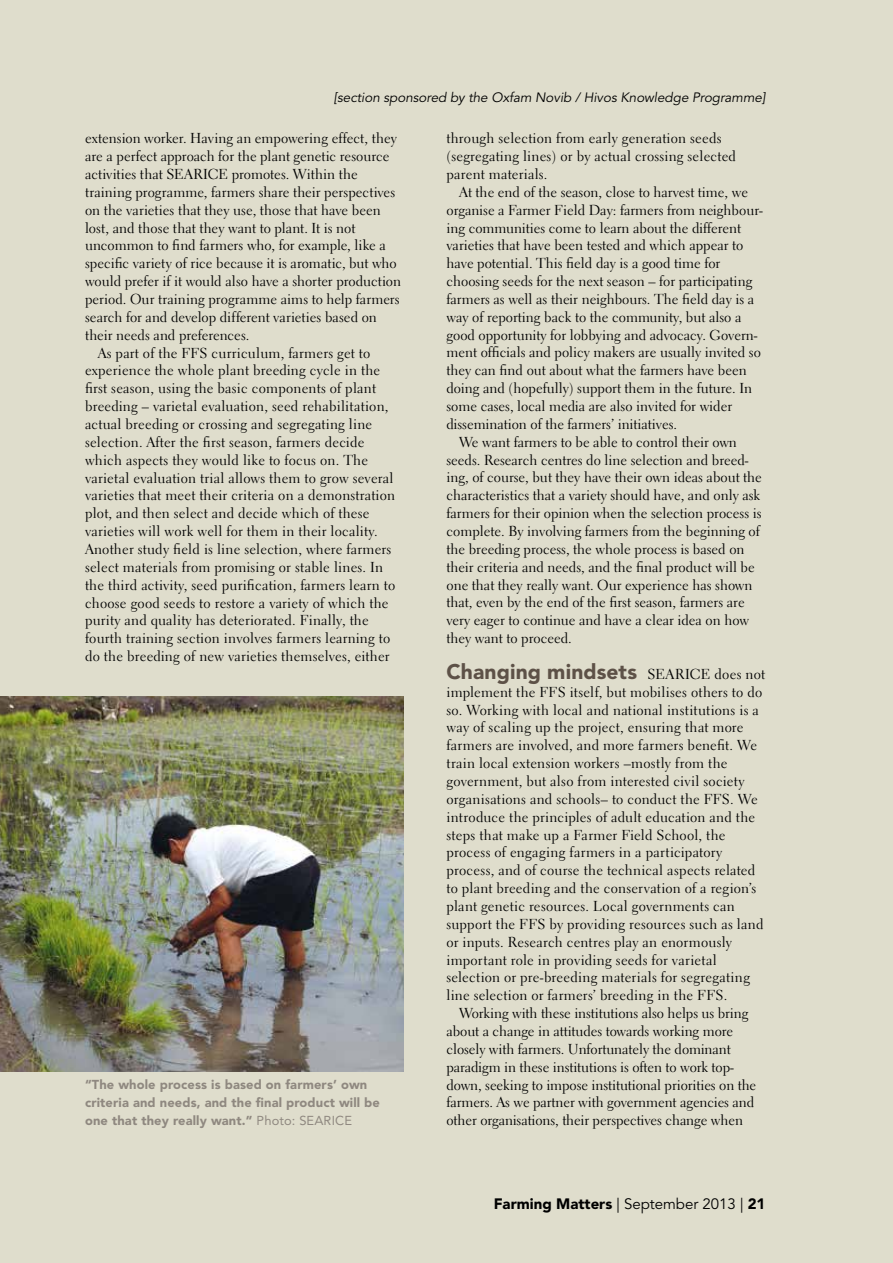
<style>
.page{position:relative;width:893px;height:1263px;background:#dfddcc}
.page>*{position:absolute;margin:0;border:0;box-sizing:border-box;transform-origin:0 0}
.t1{font:900 21px "Avenir LT Std";letter-spacing:.005em;color:#5d5147}
.t2{font:900 15px "Avenir LT Std";color:#000}
.t3{font:14.4px/17.9px "Electra LT Std";letter-spacing:.005em;color:#000}
.t4{font:italic 13.5px "Avenir LT Std";letter-spacing:-.005em;color:#000}
.t5{font:900 12.9px/17.9px "Avenir LT Std";letter-spacing:.01em;color:#8f8880}
.s1{font-family:"Electra LT Std";font-weight:400;font-size:14.4px;color:#000}
.s2{font-weight:400}
</style>
<div class="page">
<img style="left:0;top:697px;width:404px;height:374px">
<p class="t4" style="left:334px;top:90px;width:433px">[section sponsored by the Oxfam Novib / Hivos Knowledge Programme]</p>
<p class="t3" style="left:446px;top:129px;width:291px">through selection from early generation seeds (segregating lines) or by actual crossing selected parent materials.</p>
<p class="t3" style="left:459px;top:183px;width:290px">At the end of the season, close to harvest time, we</p>
<p class="t3" style="left:446px;top:201px;width:318px">organise a Farmer Field Day: farmers from neighbour-</p>
<p class="t3" style="left:446px;top:219px;width:296px">ing communities come to learn about the different</p>
<p class="t3" style="left:446px;top:237px;width:298px">varieties that have been tested and which appear to</p>
<p class="t3" style="left:446px;top:254px;width:275px">have potential. This field day is a good time for</p>
<p class="t3" style="left:446px;top:272px;width:307px">choosing seeds for the next season – for participating</p>
<p class="t3" style="left:446px;top:290px;width:309px">farmers as well as their neighbours. The field day is a</p>
<p class="t3" style="left:446px;top:308px;width:296px">way of reporting back to the community, but also a</p>
<p class="t3" style="left:446px;top:326px;width:313px">good opportunity for lobbying and advocacy. Govern-</p>
<p class="t3" style="left:446px;top:344px;width:316px">ment officials and policy makers are usually invited so</p>
<p class="t3" style="left:446px;top:361px;width:302px">they can find out about what the farmers have been</p>
<p class="t3" style="left:446px;top:379px;width:307px">doing and (hopefully) support them in the future. In</p>
<p class="t3" style="left:446px;top:397px;width:287px">some cases, local media are also invited for wider</p>
<p class="t3" style="left:446px;top:415px;width:232px">dissemination of the farmers’ initiatives.</p>
<p class="t3" style="left:459px;top:433px;width:279px">We want farmers to be able to control their own</p>
<p class="t3" style="left:446px;top:451px;width:304px">seeds. Research centres do line selection and breed-</p>
<p class="t3" style="left:446px;top:469px;width:317px">ing, of course, but they have their own ideas about the</p>
<p class="t3" style="left:446px;top:486px;width:315px">characteristics that a variety should have, and only ask</p>
<p class="t3" style="left:446px;top:504px;width:317px">farmers for their opinion when the selection process is</p>
<p class="t3" style="left:446px;top:522px;width:315px">complete. By involving farmers from the beginning of</p>
<p class="t3" style="left:446px;top:540px;width:300px">the breeding process, the whole process is based on</p>
<p class="t3" style="left:446px;top:558px;width:310px">their criteria and needs, and the final product will be</p>
<p class="t3" style="left:446px;top:576px;width:308px">one that they really want. Our experience has shown</p>
<p class="t3" style="left:446px;top:594px;width:300px">that, even by the end of the first season, farmers are</p>
<p class="t3" style="left:446px;top:611px;width:304px">very eager to continue and have a clear idea on how</p>
<p class="t3" style="left:446px;top:629px;width:127px">they want to proceed.</p>
<h1 class="t1" style="left:446px;top:659px;width:320px">Changing mindsets <span class="s1">SEARICE does not</span></h1>
<p class="t3" style="left:446px;top:683px;width:319px">implement the FFS itself, but mobilises others to do so. Working with local and national institutions is a way of scaling up the project, ensuring that more farmers are involved, and more farmers benefit. We train local extension workers –mostly from the government, but also from interested civil society organisations and schools– to conduct the FFS. We introduce the principles of adult education and the steps that make up a Farmer Field School, the process of engaging farmers in a participatory process, and of course the technical aspects related to plant breeding and the conservation of a region’s plant genetic resources. Local governments can support the FFS by providing resources such as land or inputs. Research centres play an enormously important role in providing seeds for varietal selection or pre-breeding materials for segregating line selection or farmers’ breeding in the FFS.</p>
<p class="t3" style="left:446px;top:1004px;width:311px;text-indent:13px">Working with these institutions also helps us bring about a change in attitudes towards working more closely with farmers. Unfortunately the dominant paradigm in these institutions is often to work top&shy;down, seeking to impose institutional priorities on the farmers. As we partner with government agencies and other organisations, their perspectives change when</p>
<p class="t3" style="left:85px;top:129px;width:313px">extension worker. Having an empowering effect, they</p>
<p class="t3" style="left:85px;top:147px;width:306px">are a perfect approach for the plant genetic resource</p>
<p class="t3" style="left:85px;top:165px;width:274px">activities that SEARICE promotes. Within the</p>
<p class="t3" style="left:85px;top:183px;width:312px">training programme, farmers share their perspectives</p>
<p class="t3" style="left:85px;top:201px;width:297px">on the varieties that they use, those that have been</p>
<p class="t3" style="left:85px;top:219px;width:272px">lost, and those that they want to plant. It is not</p>
<p class="t3" style="left:85px;top:237px;width:302px">uncommon to find farmers who, for example, like a</p>
<p class="t3" style="left:85px;top:254px;width:313px">specific variety of rice because it is aromatic, but who</p>
<p class="t3" style="left:85px;top:272px;width:317px">would prefer if it would also have a shorter production</p>
<p class="t3" style="left:85px;top:290px;width:316px">period. Our training programme aims to help farmers</p>
<p class="t3" style="left:85px;top:308px;width:293px">search for and develop different varieties based on</p>
<p class="t3" style="left:85px;top:326px;width:166px">their needs and preferences.</p>
<p class="t3" style="left:98px;top:344px;width:274px">As part of the FFS curriculum, farmers get to</p>
<p class="t3" style="left:85px;top:362px;width:297px">experience the whole plant breeding cycle in the</p>
<p class="t3" style="left:85px;top:379px;width:292px">first season, using the basic components of plant</p>
<p class="t3" style="left:85px;top:397px;width:305px">breeding – varietal evaluation, seed rehabilitation,</p>
<p class="t3" style="left:85px;top:415px;width:289px">actual breeding or crossing and segregating line</p>
<p class="t3" style="left:85px;top:433px;width:281px">selection. After the first season, farmers decide</p>
<p class="t3" style="left:85px;top:451px;width:285px">which aspects they would like to focus on. The</p>
<p class="t3" style="left:85px;top:469px;width:310px">varietal evaluation trial allows them to grow several</p>
<p class="t3" style="left:85px;top:487px;width:312px">varieties that meet their criteria on a demonstration</p>
<p class="t3" style="left:85px;top:504px;width:286px">plot, and then select and decide which of these</p>
<p class="t3" style="left:85px;top:522px;width:294px">varieties will work well for them in their locality.</p>
<p class="t3" style="left:85px;top:540px;width:308px">Another study field is line selection, where farmers</p>
<p class="t3" style="left:85px;top:558px;width:300px">select materials from promising or stable lines. In</p>
<p class="t3" style="left:85px;top:576px;width:312px">the third activity, seed purification, farmers learn to</p>
<p class="t3" style="left:85px;top:594px;width:305px">choose good seeds to restore a variety of which the</p>
<p class="t3" style="left:85px;top:612px;width:285px">purity and quality has deteriorated. Finally, the</p>
<p class="t3" style="left:85px;top:629px;width:307px">fourth training section involves farmers learning to</p>
<p class="t3" style="left:85px;top:647px;width:306px">do the breeding of new varieties themselves, either</p>
<p class="t5" style="left:85px;top:1076px;width:296px">“The whole process is based on farmers’ own criteria and needs, and the final product will be one that they really want.” <span class="s2">Photo: SEARICE</span></p>
<p class="t2" style="left:494px;top:1195px;width:273px">Farming Matters <span class="s2">| September 2013 |</span> 21</p>
</div>
